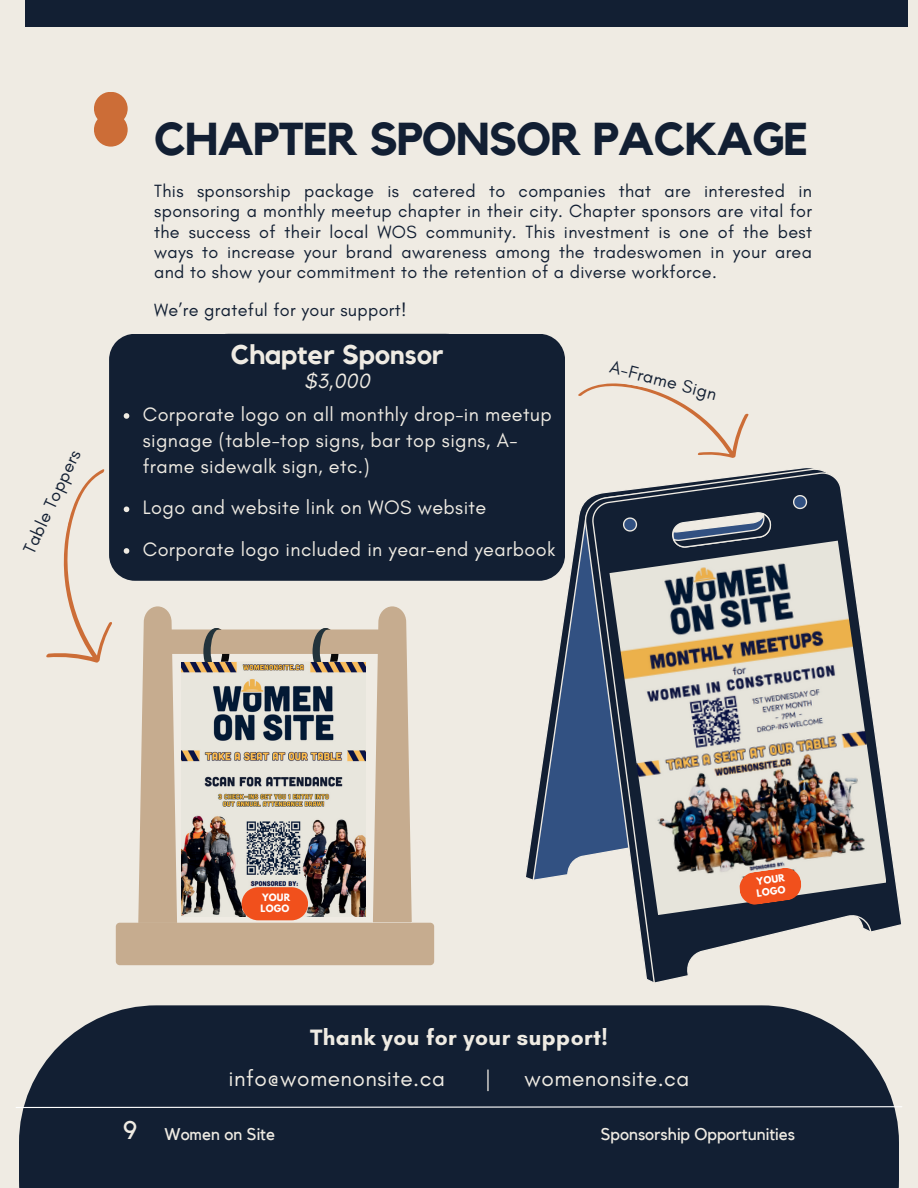
<style>
.page{position:relative;width:918px;height:1188px;background:#efebe3}
.page>*{position:absolute;margin:0;border:0;box-sizing:border-box;transform-origin:0 0}
.t1{font:700 45.9px "Kollektif";letter-spacing:-.02em;color:#121f33}
.t2{font:700 27px "Kollektif";color:#efebe3}
.t3{font:22.65px "Glacial Indifference";letter-spacing:.02em;color:#efebe3}
.t4{font:700 22.65px "Glacial Indifference";letter-spacing:.02em;color:#efebe3}
.t5{font:italic 21px "Glacial Indifference";color:#efebe3}
.t6{font:19.8px/25.8px "Glacial Indifference";letter-spacing:.02em;color:#efebe3}
.t7{font:18px/20.2px "Glacial Indifference";letter-spacing:.02em;color:#121f33;text-align:justify}
.t8{font:16.95px "Kollektif";color:#efebe3}
.t9{font:700 9px/11.2px "League Spartan";letter-spacing:.02em;color:#fff}
.s1{font-size:25.35px}
</style>
<div class="page">
<div style="left:25px;top:0;width:614px;height:27px;background:#121f33"></div>
<div style="left:639px;top:0;width:269px;height:27px;background:#121f33"></div>
<div style="left:109px;top:334px;width:456px;height:247px;background:#121f33"></div>
<div style="left:194px;top:334px;width:286px;height:70px;background:#121f33"></div>
<svg style="left:124px;top:413px;width:5px;height:6px"></svg>
<div style="left:19px;top:1005px;width:880px;height:183px;background:#121f33"></div>
<svg style="left:16px;top:1106px;width:886px;height:3px"></svg>
<svg style="left:116px;top:606px;width:318px;height:359px;fill:#c6ac8f"></svg>
<svg style="left:158px;top:628px;width:234px;height:47px"></svg>
<img style="left:182px;top:663px;width:183px;height:253px">
<img style="left:240px;top:876px;width:64px;height:12px">
<svg style="left:242px;top:887px;width:66px;height:33px;background:#ee5d2e"></svg>
<svg style="left:525px;top:466px;width:40px;height:414px"></svg>
<svg style="left:533px;top:470px;width:52px;height:410px"></svg>
<svg style="left:585px;top:468px;width:239px;height:388px;fill:#325182"></svg>
<svg style="left:592px;top:472px;width:309px;height:511px"></svg>
<svg style="left:673px;top:513px;width:98px;height:28px"></svg>
<svg style="left:623px;top:517px;width:14px;height:15px"></svg>
<svg style="left:793px;top:495px;width:14px;height:14px"></svg>
<img style="left:609px;top:541px;width:277px;height:374px">
<svg style="left:738px;top:867px;width:64px;height:39px;background:#d2613d"></svg>
<svg style="left:578px;top:383px;width:171px;height:75px"></svg>
<div style="left:94px;top:92px;width:34px;height:34px;background:#cc6d37;border-radius:50%"></div>
<div style="left:94px;top:113px;width:34px;height:34px;background:#cc6d37;border-radius:50%"></div>
<svg style="left:46px;top:463px;width:100px;height:207px"></svg>
<p class="t7" style="left:19px;top:548px;width:114px;rotate:-65deg">Table Toppers</p>
<h1 class="t1" style="left:154px;top:118px;width:656px">CHAPTER SPONSOR PACKAGE</h1>
<p class="t7" style="left:154px;top:181px;width:659px">This sponsorship package is catered to companies that are interested in sponsoring a monthly meetup chapter in their city. Chapter sponsors are vital for the success of their local WOS community. This investment is one of the best ways to increase your brand awareness among the tradeswomen in your area and to show your commitment to the retention of a diverse workforce.</p>
<p class="t7" style="left:154px;top:300px;width:254px">We’re grateful for your support!</p>
<h2 class="t2" style="left:231px;top:343px;width:214px">Chapter Sponsor</h2>
<p class="t5" style="left:304px;top:369px;width:67px">$3,000</p>
<p class="t6" style="left:143px;top:401px;width:410px">Corporate logo on all monthly drop-in meetup signage (table-top signs, bar top signs, A&shy;frame sidewalk sign, etc.)</p>
<p class="t6" style="left:143px;top:487px;width:414px;line-height:41.7px">Logo and website link on WOS website<br>Corporate logo included in year-end yearbook</p>
<p class="t7" style="left:613px;top:356px;width:111px;rotate:15deg">A-Frame Sign</p>
<p class="t9" style="left:260px;top:893px;width:31px">YOUR<br>LOGO</p>
<p class="t4" style="left:310px;top:1024px;width:299px">Thank you for your support!</p>
<p class="t9" style="left:755px;top:877px;width:31px;rotate:-8deg">YOUR<br>LOGO</p>
<p class="t3" style="left:229px;top:1064px;width:218px">info@womenonsite.ca</p>
<p class="t3" style="left:485px;top:1064px;width:8px">|</p>
<p class="t3" style="left:525px;top:1064px;width:166px">womenonsite.ca</p>
<p class="t8" style="left:123px;top:1126px;width:154px"><span class="s1">9</span> Women on Site</p>
<p class="t8" style="left:601px;top:1126px;width:196px">Sponsorship Opportunities</p>
</div>
